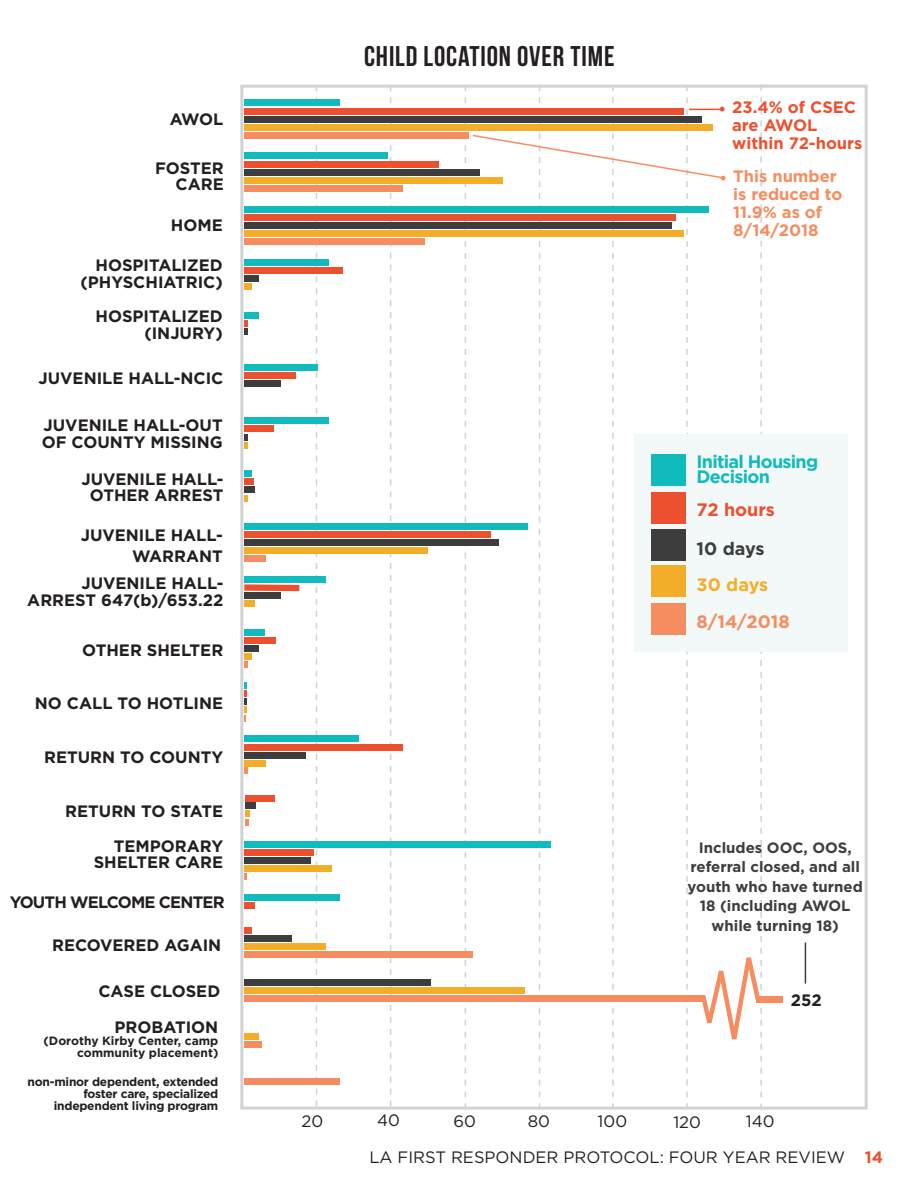
<style>
.page{position:relative;width:918px;height:1188px;background:#fff}
.page>*{position:absolute;margin:0;border:0;box-sizing:border-box;transform-origin:0 0}
.t1{font:28.5px "Bebas Neue";letter-spacing:.03em;color:#231f20}
.t2{font:700 18px/15px "Gotham";letter-spacing:-.04em;color:#0fbbbd}
.t3{font:700 18px "Gotham";color:#f68d60}
.t4{font:700 18px "Gotham";color:#ed502e}
.t5{font:700 18px "Gotham";letter-spacing:-.01em;color:#3d3d3d}
.t6{font:700 18px "Gotham";letter-spacing:-.01em;color:#f4ad28}
.t7{font:700 16.5px/16.5px "Gotham";color:#231f20;text-align:right}
.t8{font:16.5px "Gotham";color:#231f20}
.t9{font:700 16.5px/18px "Gotham";color:#f68d60}
.t10{font:700 16.5px/18px "Gotham";color:#ed502e}
.t11{font:700 16.5px "Gotham";letter-spacing:-.05em;color:#231f20}
.t12{font:700 15px/19.5px "Gotham";color:#3d3d3d;text-align:center}
.t13{font:700 12px/12px "Gotham";letter-spacing:-.02em;color:#231f20;text-align:right}
.t14{font:700 12px/12px "Gotham";color:#231f20;text-align:right}
.s1{font-family:"Minion Pro";font-weight:400;font-size:18px}
.s2{font-weight:700;color:#ed502e}
</style>
<div class="page">
<svg style="left:316px;top:89px;width:1px;height:1017px"></svg>
<svg style="left:390px;top:89px;width:1px;height:1017px"></svg>
<div style="left:244px;top:100px;width:96px;height:6px;background:#0fbbbd"></div>
<div style="left:244px;top:108px;width:439px;height:6px;background:#ed502e"></div>
<div style="left:244px;top:116px;width:458px;height:6px;background:#3d3d3d"></div>
<div style="left:244px;top:124px;width:469px;height:6px;background:#f4ad28"></div>
<div style="left:244px;top:132px;width:225px;height:7px;background:#f68d60"></div>
<div style="left:244px;top:153px;width:143px;height:6px;background:#0fbbbd"></div>
<div style="left:244px;top:161px;width:195px;height:6px;background:#ed502e"></div>
<div style="left:244px;top:169px;width:236px;height:6px;background:#3d3d3d"></div>
<div style="left:244px;top:177px;width:258px;height:6px;background:#f4ad28"></div>
<div style="left:244px;top:185px;width:159px;height:7px;background:#f68d60"></div>
<div style="left:244px;top:206px;width:465px;height:7px;background:#0fbbbd"></div>
<div style="left:244px;top:214px;width:432px;height:7px;background:#ed502e"></div>
<div style="left:244px;top:223px;width:428px;height:6px;background:#3d3d3d"></div>
<div style="left:244px;top:231px;width:439px;height:6px;background:#f4ad28"></div>
<div style="left:244px;top:239px;width:181px;height:6px;background:#f68d60"></div>
<div style="left:244px;top:259px;width:84px;height:7px;background:#0fbbbd"></div>
<div style="left:244px;top:267px;width:99px;height:7px;background:#ed502e"></div>
<div style="left:244px;top:276px;width:15px;height:6px;background:#3d3d3d"></div>
<div style="left:244px;top:284px;width:8px;height:6px;background:#f4ad28"></div>
<div style="left:244px;top:313px;width:15px;height:6px;background:#0fbbbd"></div>
<svg style="left:244px;top:321px;width:4px;height:14px"></svg>
<div style="left:244px;top:364px;width:74px;height:7px;background:#0fbbbd"></div>
<div style="left:244px;top:373px;width:52px;height:6px;background:#ed502e"></div>
<div style="left:244px;top:381px;width:37px;height:6px;background:#3d3d3d"></div>
<div style="left:244px;top:418px;width:84px;height:6px;background:#0fbbbd"></div>
<div style="left:244px;top:426px;width:29px;height:6px;background:#ed502e"></div>
<svg style="left:244px;top:434px;width:4px;height:14px"></svg>
<div style="left:244px;top:471px;width:8px;height:6px;background:#0fbbbd"></div>
<div style="left:244px;top:479px;width:10px;height:6px;background:#ed502e"></div>
<div style="left:244px;top:487px;width:11px;height:6px;background:#3d3d3d"></div>
<svg style="left:244px;top:495px;width:4px;height:6px"></svg>
<div style="left:244px;top:523px;width:284px;height:7px;background:#0fbbbd"></div>
<div style="left:244px;top:531px;width:247px;height:7px;background:#ed502e"></div>
<div style="left:244px;top:540px;width:255px;height:6px;background:#3d3d3d"></div>
<div style="left:244px;top:548px;width:184px;height:6px;background:#f4ad28"></div>
<div style="left:244px;top:556px;width:21px;height:6px;background:#f68d60"></div>
<div style="left:244px;top:576px;width:82px;height:7px;background:#0fbbbd"></div>
<svg style="left:244px;top:584px;width:55px;height:7px"></svg>
<div style="left:244px;top:593px;width:37px;height:6px;background:#3d3d3d"></div>
<div style="left:244px;top:601px;width:11px;height:6px;background:#f4ad28"></div>
<div style="left:244px;top:629px;width:21px;height:6px;background:#0fbbbd"></div>
<div style="left:244px;top:637px;width:32px;height:6px;background:#ed502e"></div>
<div style="left:244px;top:645px;width:15px;height:7px;background:#3d3d3d"></div>
<div style="left:244px;top:653px;width:8px;height:7px;background:#f4ad28"></div>
<svg style="left:244px;top:662px;width:4px;height:6px"></svg>
<svg style="left:244px;top:682px;width:2px;height:39px"></svg>
<div style="left:244px;top:736px;width:115px;height:6px;background:#0fbbbd"></div>
<div style="left:244px;top:744px;width:159px;height:7px;background:#ed502e"></div>
<div style="left:244px;top:752px;width:62px;height:6px;background:#3d3d3d"></div>
<div style="left:244px;top:760px;width:21px;height:6px;background:#f4ad28"></div>
<svg style="left:244px;top:768px;width:4px;height:6px"></svg>
<div style="left:245px;top:795px;width:30px;height:6px;background:#ed502e"></div>
<div style="left:245px;top:802px;width:11px;height:7px;background:#3d3d3d"></div>
<svg style="left:245px;top:811px;width:5px;height:15px"></svg>
<div style="left:244px;top:841px;width:306px;height:6px;background:#0fbbbd"></div>
<div style="left:244px;top:850px;width:70px;height:6px;background:#ed502e"></div>
<div style="left:244px;top:857px;width:67px;height:7px;background:#3d3d3d"></div>
<div style="left:244px;top:866px;width:88px;height:6px;background:#f4ad28"></div>
<svg style="left:244px;top:873px;width:2px;height:7px"></svg>
<div style="left:244px;top:894px;width:96px;height:6px;background:#0fbbbd"></div>
<div style="left:244px;top:903px;width:11px;height:6px;background:#ed502e"></div>
<div style="left:244px;top:928px;width:8px;height:6px;background:#ed502e"></div>
<div style="left:244px;top:935px;width:48px;height:7px;background:#3d3d3d"></div>
<div style="left:244px;top:944px;width:82px;height:6px;background:#f4ad28"></div>
<div style="left:244px;top:951px;width:229px;height:7px;background:#f68d60"></div>
<div style="left:244px;top:1034px;width:15px;height:6px;background:#f4ad28"></div>
<div style="left:244px;top:1041px;width:18px;height:7px;background:#f68d60"></div>
<div style="left:244px;top:1079px;width:96px;height:6px;background:#f68d60"></div>
<div style="left:634px;top:434px;width:214px;height:217px;background:#f3f8f8"></div>
<div style="left:244px;top:979px;width:187px;height:6px;background:#3d3d3d"></div>
<div style="left:244px;top:987px;width:281px;height:6px;background:#f4ad28"></div>
<div style="left:244px;top:995px;width:461px;height:6px;background:#f68d60"></div>
<div style="left:756px;top:996px;width:27px;height:7px;background:#f68d60"></div>
<hr style="left:805px;top:943px;width:1px;height:41px;background:#3d3d3d">
<svg style="left:465px;top:85px;width:299px;height:1025px"></svg>
<hr style="left:689px;top:109px;width:32px;height:1px;background:#ed502e">
<p class="t7" style="left:170px;top:110px;width:55px">AWOL</p>
<p class="t7" style="left:155px;top:159px;width:70px">FOSTER<br>CARE</p>
<p class="t7" style="left:171px;top:216px;width:53px">HOME</p>
<p class="t7" style="left:81px;top:257px;width:144px">HOSPITALIZED (PHYSCHIATRIC)</p>
<p class="t7" style="left:96px;top:308px;width:129px">HOSPITALIZED (INJURY)</p>
<p class="t7" style="left:38px;top:369px;width:187px">JUVENILE HALL-NCIC</p>
<p class="t7" style="left:42px;top:417px;width:182px;text-align:left">JUVENILE HALL-OUT<br>OF COUNTY MISSING</p>
<p class="t7" style="left:81px;top:470px;width:144px;text-align:center">JUVENILE HALL-<br>OTHER ARREST</p>
<p class="t7" style="left:81px;top:524px;width:144px;line-height:21px">JUVENILE HALL-<br>WARRANT</p>
<p class="t7" style="left:27px;top:575px;width:198px">JUVENILE HALL-<br>ARREST 647(b)/653.22</p>
<p class="t7" style="left:82px;top:641px;width:143px">OTHER SHELTER</p>
<p class="t7" style="left:35px;top:694px;width:190px">NO CALL TO HOTLINE</p>
<p class="t7" style="left:44px;top:748px;width:181px">RETURN TO COUNTY</p>
<p class="t7" style="left:65px;top:793px;width:160px;line-height:35.1px">RETURN TO STATE<br>TEMPORARY</p>
<p class="t7" style="left:94px;top:854px;width:131px">SHELTER CARE</p>
<p class="t11" style="left:10px;top:892px;width:217px">YOUTH WELCOME CENTER</p>
<p class="t7" style="left:52px;top:937px;width:171px">RECOVERED AGAIN</p>
<p class="t7" style="left:98px;top:973px;width:123px;line-height:36px">CASE CLOSED<br>PROBATION</p>
<p class="t14" style="left:44px;top:1035px;width:176px">(Dorothy Kirby Center, camp community placement)</p>
<p class="t13" style="left:28px;top:1076px;width:192px">non-minor dependent, extended foster care, specialized independent living program</p>
<h1 class="t1" style="left:364px;top:40px;width:252px">CHILD LOCATION OVER TIME</h1>
<p class="t10" style="left:732px;top:98px;width:132px;text-indent:-14px"><span class="s1">•</span> 23.4% of CSEC are AWOL within 72-hours</p>
<p class="t9" style="left:733px;top:167px;width:111px;text-indent:-14px"><span class="s1">•</span> This number is reduced to<br>11.9% as of<br>8/14/2018</p>
<p class="t2" style="left:697px;top:454px;width:123px">Initial Housing<br>Decision</p>
<p class="t4" style="left:697px;top:499px;width:80px">72 hours</p>
<p class="t5" style="left:697px;top:538px;width:70px">10 days</p>
<p class="t6" style="left:697px;top:574px;width:73px">30 days</p>
<p class="t3" style="left:697px;top:611px;width:95px">8/14/2018</p>
<p class="t12" style="left:688px;top:837px;width:177px">Includes OOC, OOS, referral closed, and all youth who have turned<br>18 (including AWOL while turning 18)</p>
<p class="t7" style="left:791px;top:991px;width:32px">252</p>
<p class="t8" style="left:302px;top:1112px;width:23px">20</p>
<p class="t8" style="left:377px;top:1111px;width:24px">40</p>
<p class="t8" style="left:454px;top:1112px;width:24px">60</p>
<p class="t8" style="left:528px;top:1112px;width:24px">80</p>
<p class="t8" style="left:598px;top:1112px;width:31px">100</p>
<p class="t8" style="left:673px;top:1113px;width:29px">120</p>
<p class="t8" style="left:746px;top:1112px;width:30px">140</p>
<p class="t8" style="left:369px;top:1148px;width:515px">LA FIRST RESPONDER PROTOCOL: FOUR YEAR REVIEW <span class="s2">14</span></p>
</div>
